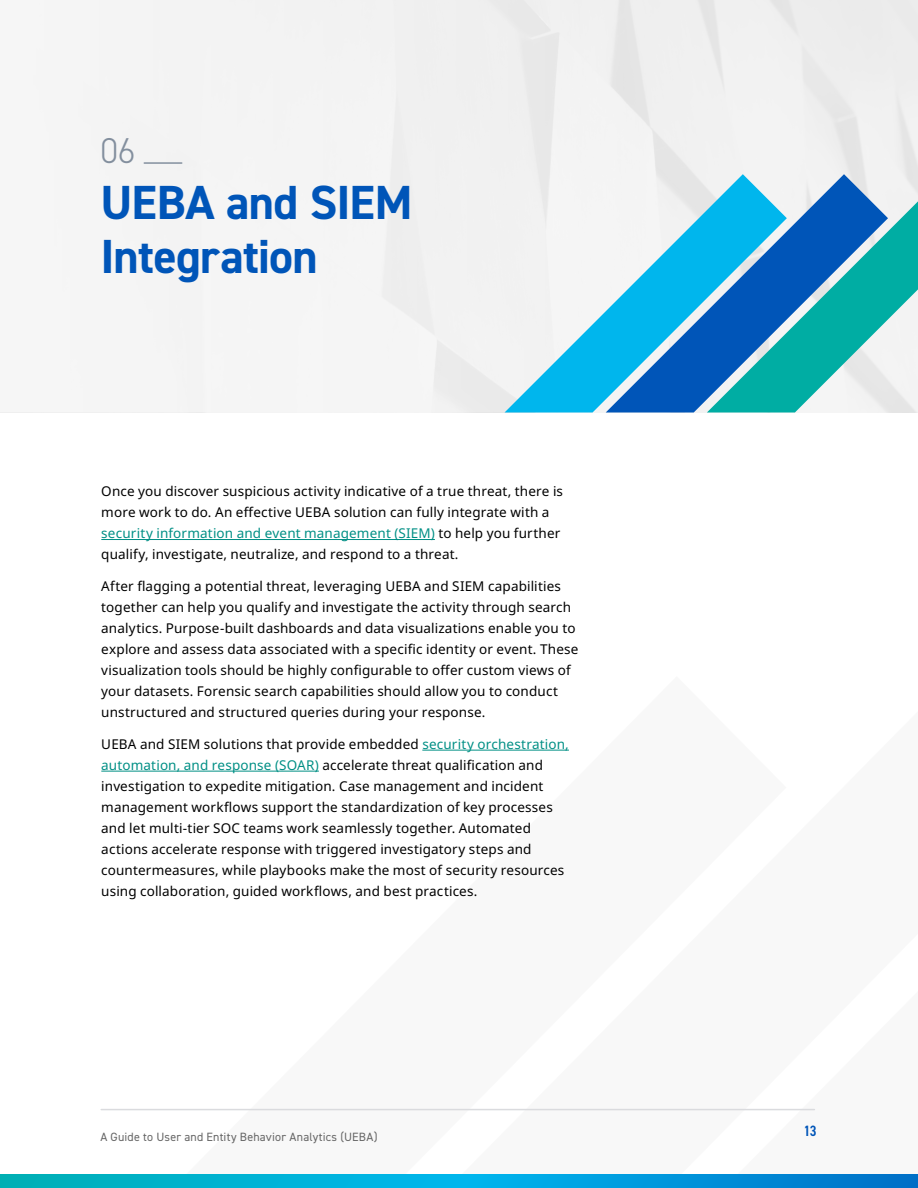
<style>
.page{position:relative;width:918px;height:1188px;background:#fff}
.page>*{position:absolute;margin:0;border:0;box-sizing:border-box;transform-origin:0 0}
.Header__32_Auto{font:700 48px/54px "DIN2014";letter-spacing:-.015em;color:#0055b8}
.Header__32_Auto-2{font:300 36px "DIN2014";color:#838f9e}
.t1{font:600 condensed 15px "DIN2014";color:#0055b8}
.Body{font:13.5px/21px "Noto Sans";letter-spacing:.01em;color:#000}
.t2{font:12px "DIN2014";letter-spacing:.015em;color:#666}
.s1{color:#008f85}
</style>
<div class="page">
<hr style="left:101px;top:1109px;width:713px;height:1px;background:#dadbde">
<svg style="left:0;top:1174px;width:918px;height:14px;background:#00a2d5"></svg>
<div style="left:0;top:0;width:651px;height:412px;background:#f7f7f7"></div>
<hr style="left:144px;top:162px;width:38px;height:2px;background:#838f9e">
<hr style="left:101px;top:539px;width:334px;height:1px;background:#008f85">
<hr style="left:422px;top:750px;width:147px;height:1px;background:#008f85">
<hr style="left:101px;top:771px;width:218px;height:1px;background:#008f85">
<svg style="left:787px;top:174px;width:101px;height:27px;fill:#f2f2f2"></svg>
<svg style="left:707px;top:201px;width:211px;height:212px"></svg>
<svg style="left:505px;top:174px;width:282px;height:238px"></svg>
<p class="Header__32_Auto-2" style="left:100px;top:129px;width:37px">06</p>
<p class="Header__32_Auto" style="left:100px;top:175px;width:314px">UEBA and SIEM<br>Integration</p>
<p class="Body" style="left:101px;top:481px;width:463px">Once you discover suspicious activity indicative of a true threat, there is more work to do. An effective UEBA solution can fully integrate with a <span class="s1">security information and event management (SIEM)</span> to help you further qualify, investigate, neutralize, and respond to a threat.</p>
<p class="Body" style="left:101px;top:576px;width:479px">After flagging a potential threat, leveraging UEBA and SIEM capabilities together can help you qualify and investigate the activity through search analytics. Purpose-built dashboards and data visualizations enable you to explore and assess data associated with a specific identity or event. These visualization tools should be highly configurable to offer custom views of your datasets. Forensic search capabilities should allow you to conduct unstructured and structured queries during your response.</p>
<p class="Body" style="left:101px;top:734px;width:469px">UEBA and SIEM solutions that provide embedded <span class="s1">security orchestration, automation, and response (SOAR)</span> accelerate threat qualification and investigation to expedite mitigation. Case management and incident management workflows support the standardization of key processes and let multi-tier SOC teams work seamlessly together. Automated actions accelerate response with triggered investigatory steps and countermeasures, while playbooks make the most of security resources using collaboration, guided workflows, and best practices.</p>
<p class="t2" style="left:100px;top:1129px;width:279px">A Guide to User and Entity Behavior Analytics (UEBA)</p>
<p class="t1" style="left:804px;top:1121px;width:14px">13</p>
</div>
